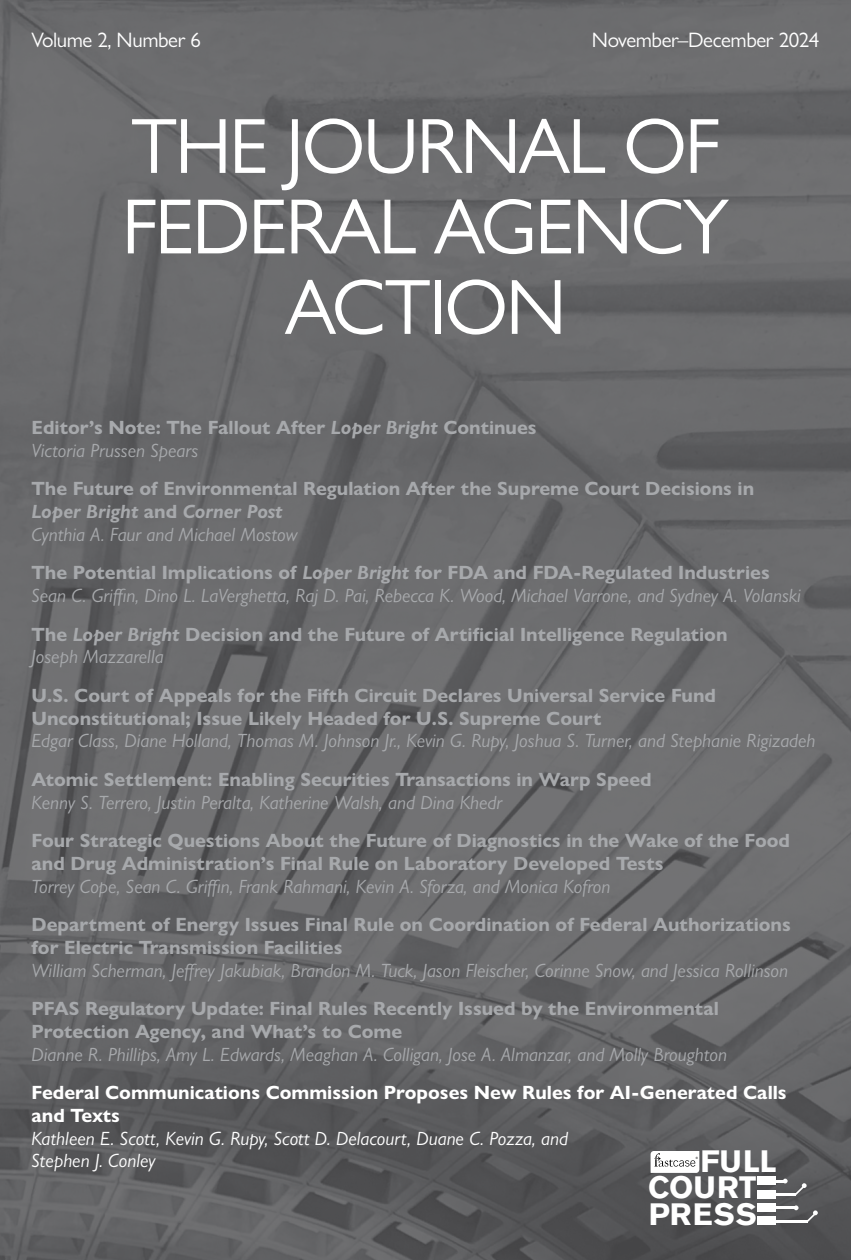
<style>
.page{position:relative;width:851px;height:1260px;background:#fff}
.page>*{position:absolute;margin:0;border:0;box-sizing:border-box;transform-origin:0 0}
.t1{font:78.75px/80.5px "Gill Sans Nova";letter-spacing:-.03em;color:#fff;text-align:center}
.t2{font:700 30.62px/27.1px "Akzidenz Grotesk BE";color:#fff}
.t3{font:21px "Gill Sans Nova";letter-spacing:-.02em;color:#fff}
.t4{font:700 19.25px/22.8px "Gill Sans Nova";color:#a7a9ac}
.t5{font:italic 19.25px/22.8px "Gill Sans Nova";color:#a7a9ac}
.t6{font:italic 19.25px/22.8px "Gill Sans Nova";color:#fff}
.t7{font:700 19.25px/22.8px "Gill Sans Nova";color:#fff}
.t8{font:2.98px "Arial";color:#000}
.s1{font-style:italic}
.s2{font-weight:400;font-style:italic}
.s3{font-weight:700;font-style:normal}
.s4{font-weight:700}
</style>
<div class="page">
<img style="left:0;top:0;width:850px;height:1260px">
<div style="left:757px;top:1176px;width:19px;height:9px;background:#fff"></div>
<div style="left:757px;top:1190px;width:18px;height:8px;background:#fff"></div>
<svg style="left:776px;top:1179px;width:11px;height:4px"></svg>
<hr style="left:775px;top:1193px;width:20px;height:3px;background:#fff">
<div style="left:757px;top:1203px;width:19px;height:9px;background:#fff"></div>
<div style="left:757px;top:1217px;width:19px;height:8px;background:#fff"></div>
<svg style="left:776px;top:1205px;width:22px;height:5px"></svg>
<hr style="left:775px;top:1220px;width:32px;height:2px;background:#fff">
<svg style="left:806px;top:1210px;width:11px;height:12px"></svg>
<svg style="left:794px;top:1183px;width:12px;height:12px"></svg>
<svg style="left:650px;top:1151px;width:49px;height:22px"></svg>
<p class="t3" style="left:32px;top:27px;width:171px">Volume 2, Number 6</p>
<p class="t3" style="left:592px;top:27px;width:229px">November–December 2024</p>
<h1 class="t1" style="left:122px;top:105px;width:609px">THE JOURNAL OF<br>FEDERAL AGENCY<br>ACTION</h1>
<p class="t4" style="left:32px;top:416px;width:506px">Editor’s Note: The Fallout After <span class="s1">Loper Bright</span> Continues<br><span class="s2">Victoria Prussen Spears</span></p>
<p class="t4" style="left:32px;top:477px;width:724px">The Future of Environmental Regulation After the Supreme Court Decisions in<br><span class="s1">Loper Bright</span> and <span class="s1">Corner Post<br></span><span class="s2">Cynthia A. Faur and Michael Mostow</span></p>
<p class="t5" style="left:32px;top:561px;width:771px"><span class="s3">The Potential Implications of</span> <span class="s4">Loper Bright</span> <span class="s3">for FDA and FDA‑Regulated Industries<br></span>Sean C. Griffin, Dino L. LaVerghetta, Raj D. Pai, Rebecca K. Wood, Michael Varrone, and Sydney A. Volanski</p>
<p class="t4" style="left:32px;top:623px;width:697px">The <span class="s1">Loper Bright</span> Decision and the Future of Artificial Intelligence Regulation<br><span class="s2">Joseph Mazzarella</span></p>
<p class="t4" style="left:32px;top:684px;width:686px">U.S. Court of Appeals for the Fifth Circuit Declares Universal Service Fund<br>Unconstitutional; Issue Likely Headed for U.S. Supreme Court</p>
<p class="t5" style="left:32px;top:729px;width:785px">Edgar Class, Diane Holland, Thomas M. Johnson Jr., Kevin G. Rupy, Joshua S. Turner, and Stephanie Rigizadeh</p>
<p class="t4" style="left:32px;top:768px;width:621px">Atomic Settlement: Enabling Securities Transactions in Warp Speed</p>
<p class="t5" style="left:32px;top:790px;width:472px">Kenny S. Terrero, Justin Peralta, Katherine Walsh, and Dina Khedr</p>
<p class="t4" style="left:32px;top:829px;width:760px">Four Strategic Questions About the Future of Diagnostics in the Wake of the Food and Drug Administration’s Final Rule on Laboratory Developed Tests</p>
<p class="t5" style="left:32px;top:874px;width:580px">Torrey Cope, Sean C. Griffin, Frank Rahmani, Kevin A. Sforza, and Monica Kofron</p>
<p class="t4" style="left:32px;top:913px;width:760px">Department of Energy Issues Final Rule on Coordination of Federal Authorizations for Electric Transmission Facilities</p>
<p class="t5" style="left:32px;top:958px;width:758px">William Scherman, Jeffrey Jakubiak, Brandon M. Tuck, Jason Fleischer, Corinne Snow, and Jessica Rollinson</p>
<p class="t4" style="left:32px;top:997px;width:689px">PFAS Regulatory Update: Final Rules Recently Issued by the Environmental<br>Protection Agency, and What’s to Come</p>
<p class="t5" style="left:32px;top:1042px;width:697px">Dianne R. Phillips, Amy L. Edwards, Meaghan A. Colligan, Jose A. Almanzar, and Molly Broughton</p>
<p class="t7" style="left:32px;top:1081px;width:756px">Federal Communications Commission Proposes New Rules for AI- Generated Calls and Texts</p>
<p class="t6" style="left:32px;top:1126px;width:538px">Kathleen E. Scott, Kevin G. Rupy, Scott D. Delacourt, Duane C. Pozza, and<br>Stephen J. Conley</p>
<h2 class="t2" style="left:700px;top:1149px;width:78px">FULL</h2>
<p class="t8" style="left:695px;top:1156px;width:4px">®</p>
<h2 class="t2" style="left:648px;top:1174px;width:110px">COURT<br>PRESS</h2>
</div>
